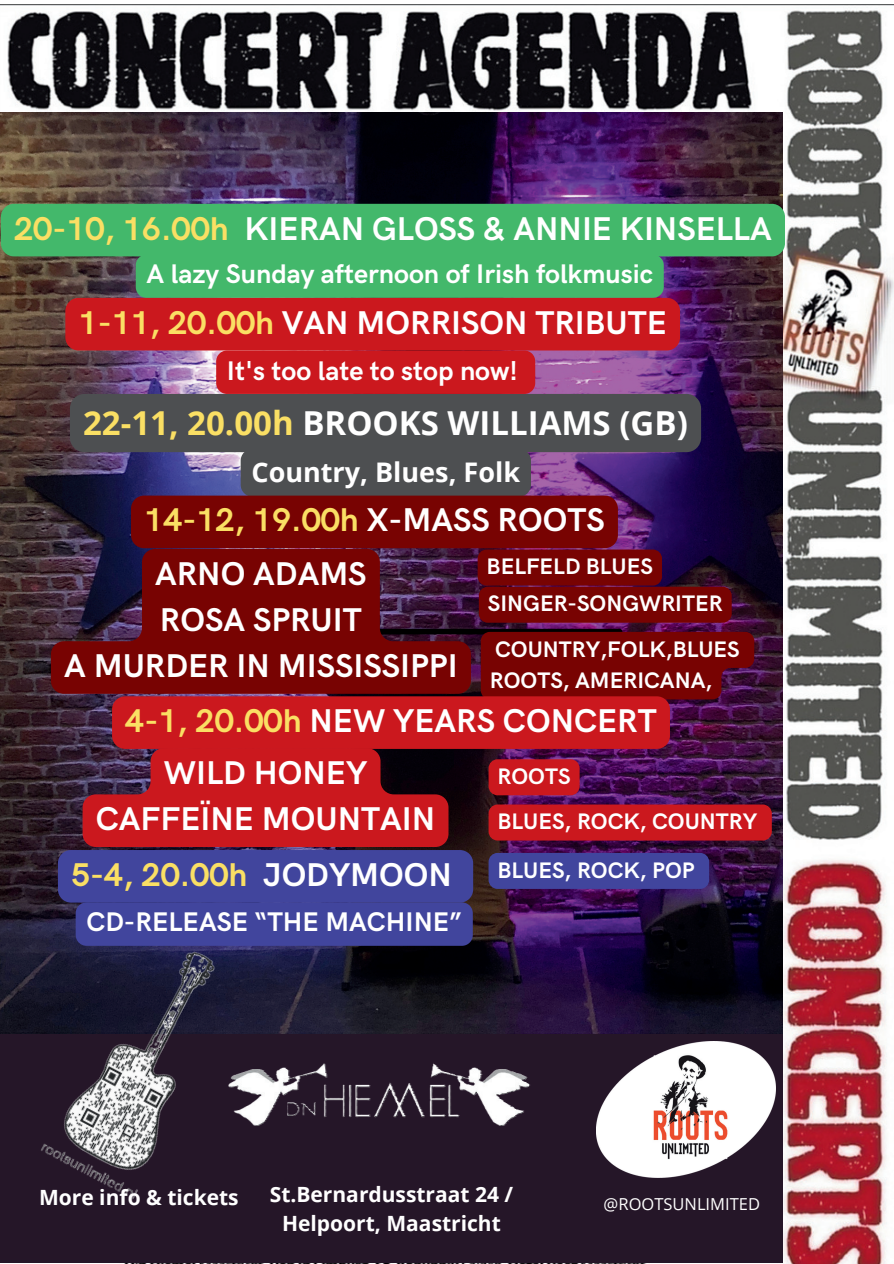
<style>
.page{position:relative;width:894px;height:1264px;background:#fff}
.page>*{position:absolute;margin:0;border:0;box-sizing:border-box;transform-origin:0 0}
.t1{font:700 33px/46.2px "HK Grotesk";color:#fff;text-align:center}
.t2{font:700 33px "Open Sans";color:#fff}
.t3{font:700 33px "HK Grotesk";color:#fadf64}
.t4{font:700 27px "HK Grotesk";color:#fff}
.t5{font:700 27px "Open Sans";color:#fff}
.t6{font:700 22.5px/37px "HK Grotesk";color:#fff}
.t7{font:700 21px/29.2px "Open Sans";color:#fff;text-align:center}
.t8{font:16.5px "Open Sans";color:#fff}
.s1{color:#fadf64}
.s2{color:#fff}
</style>
<div class="page">
<img style="left:0;top:5px;width:892px;height:1258px">
<div style="left:0;top:139px;width:781px;height:1123px;background:#251628"></div>
<img style="left:0;top:112px;width:782px;height:921px">
<img style="left:307px;top:1063px;width:223px;height:63px">
<img style="left:596px;top:1041px;width:179px;height:136px">
<svg style="left:271px;top:629px;width:351px;height:5px"></svg>
<img style="left:0;top:898px;width:307px;height:302px">
<div style="left:70px;top:394px;width:631px;height:58px;background:#4d4f51;border-radius:15px"></div>
<div style="left:1px;top:204px;width:783px;height:52px;background:#43b86b;border-radius:13px"></div>
<div style="left:136px;top:256px;width:527px;height:42px;background:#43b86b"></div>
<div style="left:65px;top:298px;width:614px;height:52px;background:#cb181e;border-radius:13px"></div>
<div style="left:216px;top:350px;width:319px;height:44px;background:#cb181e"></div>
<div style="left:240px;top:449px;width:291px;height:47px;background:#4d4f51;border-radius:12px"></div>
<div style="left:131px;top:495px;width:486px;height:53px;background:#780302"></div>
<svg style="left:51px;top:549px;width:420px;height:144px;background:#5c0f1d"></svg>
<div style="left:477px;top:549px;width:184px;height:36px;background:#780302;border-radius:9px"></div>
<div style="left:478px;top:586px;width:253px;height:36px;background:#780302;border-radius:9px"></div>
<svg style="left:58px;top:632px;width:696px;height:313px;background:#731b3a"></svg>
<div style="left:488px;top:804px;width:283px;height:36px;background:#cb181e;border-radius:9px"></div>
<div style="left:488px;top:852px;width:221px;height:36px;background:#41459d;border-radius:9px"></div>
<p class="t1" style="left:14px;top:203px;width:759px"><span class="s1">20-10, 16.00h</span> KIERAN GLOSS &amp; ANNIE KINSELLA</p>
<p class="t4" style="left:146px;top:254px;width:508px">A lazy Sunday afternoon of Irish folkmusic</p>
<p class="t1" style="left:79px;top:297px;width:589px"><span class="s1">1-11, 20.00h</span> VAN MORRISON TRIBUTE</p>
<p class="t4" style="left:227px;top:350px;width:292px">It's too late to stop now!</p>
<p class="t2" style="left:83px;top:400px;width:606px"><span class="s1">22-11, 20.00h</span> BROOKS WILLIAMS (GB)</p>
<p class="t5" style="left:251px;top:453px;width:270px">Country, Blues, Folk</p>
<p class="t1" style="left:155px;top:491px;width:451px;line-height:53.2px;text-align:left;text-indent:-11px"><span class="s1">14-12, 19.00h</span> X-MASS ROOTS<br>ARNO ADAMS</p>
<p class="t1" style="left:64px;top:594px;width:395px">ROSA SPRUIT<br>A MURDER IN MISSISSIPPI</p>
<p class="t6" style="left:486px;top:546px;width:237px">BELFELD BLUES<br>SINGER-SONGWRITER</p>
<p class="t6" style="left:489px;top:631px;width:251px;line-height:31.5px">COUNTRY,FOLK,BLUES<br>ROOTS, AMERICANA,</p>
<p class="t1" style="left:125px;top:695px;width:533px"><span class="s1">4-1, 20.00h</span> NEW YEARS CONCERT</p>
<p class="t1" style="left:96px;top:747px;width:341px">WILD HONEY<br>CAFFEÏNE MOUNTAIN</p>
<p class="t6" style="left:497px;top:752px;width:261px;line-height:45.2px">ROOTS<br>BLUES, ROCK, COUNTRY</p>
<p class="t6" style="left:497px;top:849px;width:198px">BLUES, ROCK, POP</p>
<p class="t3" style="left:71px;top:849px;width:382px">5-4, 20.00h <span class="s2">JODYMOON</span></p>
<p class="t4" style="left:86px;top:901px;width:377px">CD-RELEASE “THE MACHINE”</p>
<p class="t7" style="left:39px;top:1182px;width:201px">More info &amp; tickets</p>
<p class="t7" style="left:270px;top:1179px;width:245px">St.Bernardusstraat 24 /<br>Helpoort, Maastricht</p>
<p class="t8" style="left:603px;top:1192px;width:158px">@ROOTSUNLIMITED</p>
</div>
